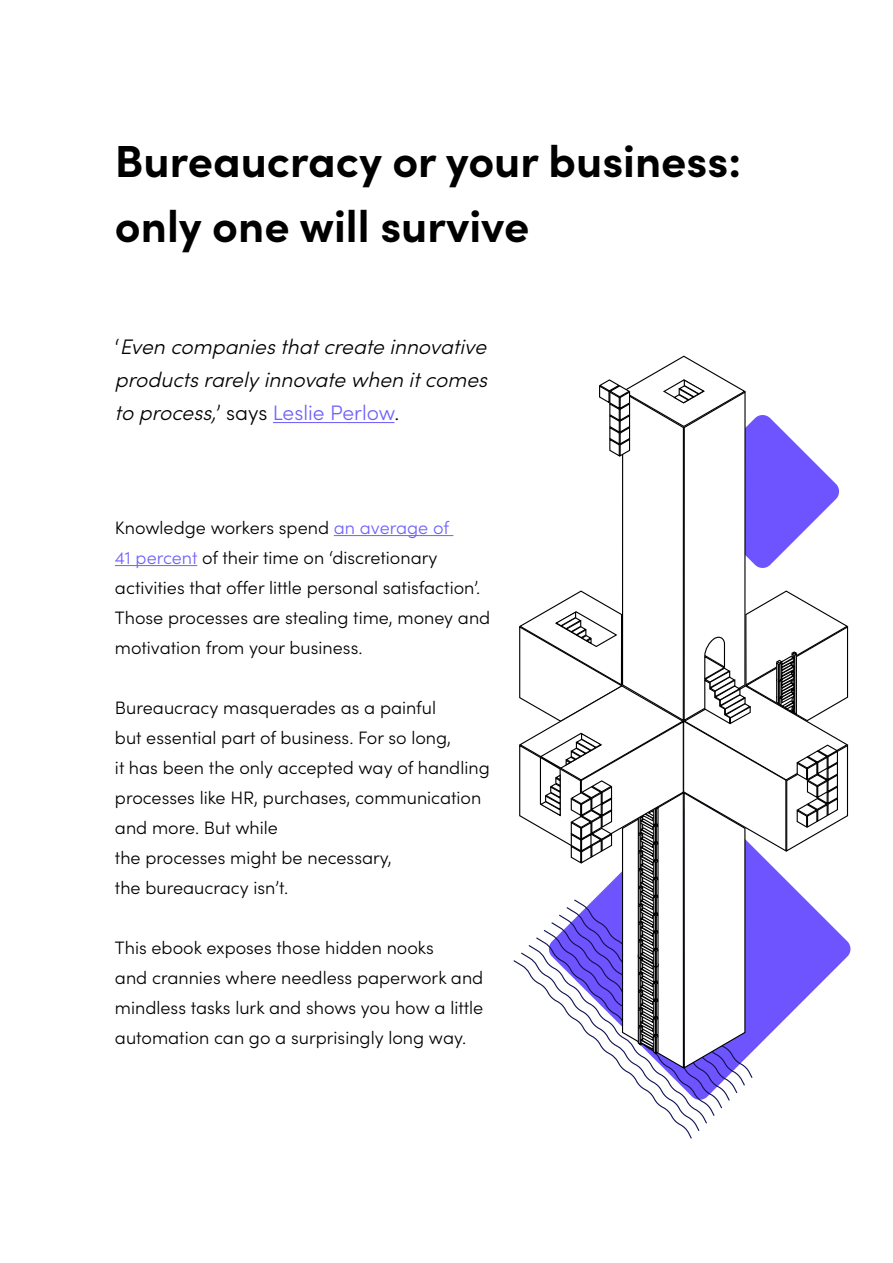
<style>
.page{position:relative;width:893px;height:1263px;background:#fff}
.page>*{position:absolute;margin:0;border:0;box-sizing:border-box;transform-origin:0 0}
.t1{font:700 45px/64.5px "Sofia Pro";color:#000}
.t2{font:italic 300 21px/33px "Sofia Pro";color:#000;text-align:justify}
.t3{font:300 18px/30px "Sofia Pro";color:#000}
.s1{font-style:normal}
.s2{font-style:normal;color:#7061fb}
.s3{color:#7061fb}
</style>
<div class="page">
<hr style="left:273px;top:422px;width:121px;height:1px;background:#7061fb">
<svg style="left:513px;top:355px;width:336px;height:784px"></svg>
<hr style="left:334px;top:535px;width:119px;height:1px;background:#7061fb">
<hr style="left:115px;top:565px;width:82px;height:1px;background:#7061fb">
<h1 class="t1" style="left:115px;top:126px;width:628px">Bureaucracy or your business: only one will survive</h1>
<p class="t2" style="left:115px;top:329px;width:380px"><span class="s1">‘</span> Even companiesthatcreate innovative productsrarelyinnovate when itcomes to process,<span class="s1">’ says</span> <span class="s2">Leslie Perlow</span><span class="s1">.</span></p>
<p class="t3" style="left:115px;top:511px;width:377px">Knowledge workers spend <span class="s3">an average of<br>41 percent</span> of their time on ‘discretionary activities that offer little personal satisfaction’.<br>Those processes are stealing time, money and motivation from your business.</p>
<p class="t3" style="left:115px;top:691px;width:376px">Bureaucracy masquerades as a painful<br>but essential part of business. For so long,<br>it has been the only accepted way of handling processes like HR, purchases, communication and more. But while<br>the processes might be necessary,<br>the bureaucracy isn’t.</p>
<p class="t3" style="left:115px;top:931px;width:370px">This ebook exposes those hidden nooks<br>and crannies where needless paperwork and mindless tasks lurk and shows you how a little automation can go a surprisingly long way.</p>
</div>
